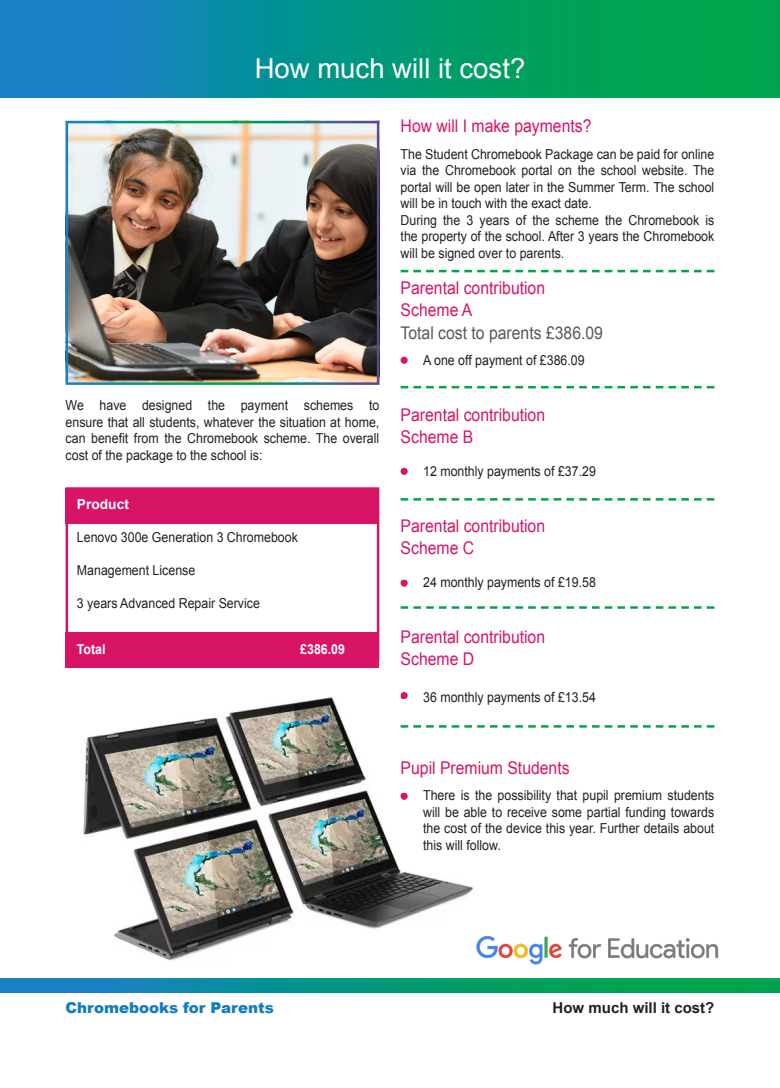
<style>
.page{position:relative;width:780px;height:1088px;background:#fff}
.page>*{position:absolute;margin:0;border:0;box-sizing:border-box;transform-origin:0 0}
.t1{font:27.5px "Arial";color:#fff}
.t2{font:17.5px/22.5px "Arial";color:#d71466;scale:.9 1}
.t3{font:17.5px "Arial";color:#57585a;scale:.9 1}
.t4{font:900 15px "Arial";color:#137cc0}
.t5{font:700 15px "Arial";color:#231f20}
.t6{font:13.75px/16.5px "Arial";color:#231f20;text-align:justify;scale:.9 1}
.t7{font:700 13.75px "Arial";color:#fff;scale:.9 1}
.t8{font:700 13.75px "Arial";color:#fff}
</style>
<div class="page">
<img style="left:83px;top:692px;width:391px;height:269px">
<svg style="left:0;top:0;width:780px;height:97px;background:#069580"></svg>
<svg style="left:0;top:978px;width:780px;height:14px;background:#069580"></svg>
<img style="left:476px;top:936px;width:242px;height:28px">
<div style="left:66px;top:488px;width:313px;height:36px;background:#d71466"></div>
<div style="left:66px;top:632px;width:313px;height:35px;background:#d71466"></div>
<svg style="left:400px;top:386px;width:314px;height:2px"></svg>
<svg style="left:400px;top:498px;width:314px;height:3px"></svg>
<svg style="left:400px;top:606px;width:314px;height:3px"></svg>
<svg style="left:400px;top:725px;width:314px;height:3px"></svg>
<svg style="left:400px;top:270px;width:314px;height:2px"></svg>
<div style="left:400px;top:357px;width:7px;height:7px;background:#d71466;border-radius:50%"></div>
<div style="left:400px;top:468px;width:7px;height:7px;background:#d71466;border-radius:50%"></div>
<div style="left:400px;top:580px;width:7px;height:7px;background:#d71466;border-radius:50%"></div>
<div style="left:400px;top:692px;width:7px;height:7px;background:#d71466;border-radius:50%"></div>
<img style="left:69px;top:124px;width:307px;height:258px">
<div style="left:400px;top:793px;width:7px;height:7px;background:#d71466;border-radius:50%"></div>
<p class="t1" style="left:255px;top:51px;width:272px">How much will it cost?</p>
<p class="t6" style="left:66px;top:397px;width:350px">We have designed the payment schemes to ensure that all students, whatever the situation at home, can benefit from the Chromebook scheme. The overall cost of the package to the school is:</p>
<p class="t8" style="left:77px;top:495px;width:53px">Product</p>
<p class="t6" style="left:77px;top:529px;width:247px">Lenovo 300e Generation 3 Chromebook</p>
<p class="t6" style="left:77px;top:562px;width:133px">Management License</p>
<p class="t6" style="left:77px;top:595px;width:205px">3 years Advanced Repair Service</p>
<p class="t7" style="left:77px;top:640px;width:33px">Total</p>
<p class="t7" style="left:300px;top:640px;width:51px">£386.09</p>
<p class="t2" style="left:400px;top:115px;width:213px">How will I make payments?</p>
<p class="t6" style="left:400px;top:146px;width:350px">The Student Chromebook Package can be paid for online via the Chromebook portal on the school website. The portal will be open later in the Summer Term. The school will be in touch with the exact date.</p>
<p class="t6" style="left:400px;top:212px;width:350px">During the 3 years of the scheme the Chromebook is the property of the school. After 3 years the Chromebook will be signed over to parents.</p>
<p class="t2" style="left:400px;top:276px;width:162px">Parental contribution<br>Scheme A</p>
<p class="t3" style="left:400px;top:321px;width:226px">Total cost to parents £386.09</p>
<p class="t6" style="left:400px;top:352px;width:206px">• A one off payment of £386.09</p>
<p class="t2" style="left:400px;top:403px;width:162px">Parental contribution<br>Scheme B</p>
<p class="t6" style="left:400px;top:463px;width:218px">• 12 monthly payments of £37.29</p>
<p class="t2" style="left:400px;top:514px;width:162px">Parental contribution<br>Scheme C</p>
<p class="t6" style="left:400px;top:574px;width:218px">• 24 monthly payments of £19.58</p>
<p class="t2" style="left:400px;top:625px;width:162px">Parental contribution<br>Scheme D</p>
<p class="t6" style="left:400px;top:689px;width:218px">• 36 monthly payments of £13.54</p>
<p class="t2" style="left:400px;top:756px;width:189px">Pupil Premium Students</p>
<p class="t6" style="left:423px;top:787px;width:325px;text-indent:-22px">• There is the possibility that pupil premium students will be able to receive some partial funding towards the cost of the device this year. Further details about this will follow.</p>
<p class="t4" style="left:66px;top:996px;width:210px">Chromebooks for Parents</p>
<p class="t5" style="left:552px;top:998px;width:163px">How much will it cost?</p>
</div>
